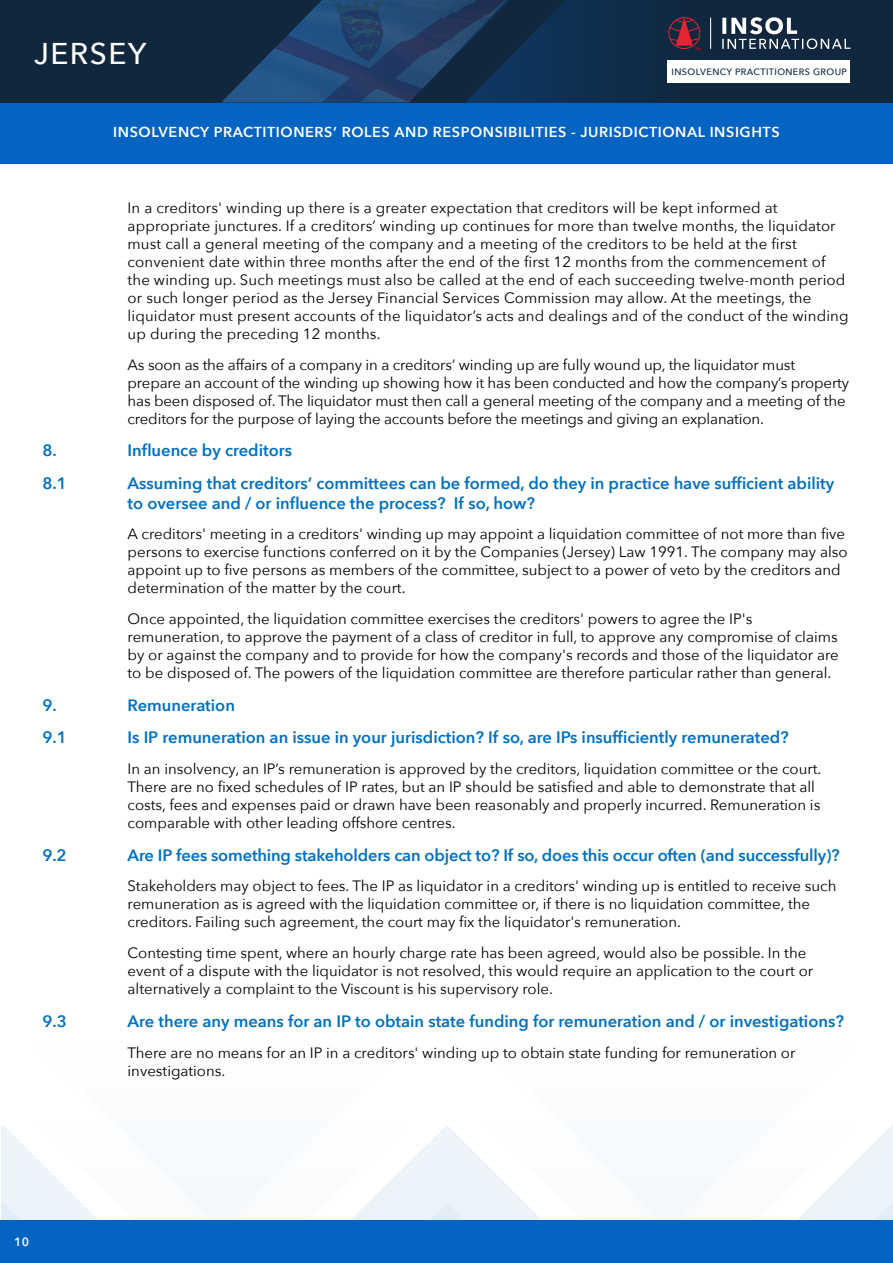
<style>
.page{position:relative;width:893px;height:1263px;background:#fff}
.page>*{position:absolute;margin:0;border:0;box-sizing:border-box;transform-origin:0 0}
.t1{font:500 30px "Avenir Next";letter-spacing:.05em;color:#fff}
.t2{font:600 16.5px/19.8px "Avenir Next";color:#0070c0}
.t3{font:15px/18px "Avenir Next";color:#000}
.t4{font:600 14.4px "Avenir Next";letter-spacing:.04em;color:#fff}
.t5{font:600 12px "Avenir Next";color:#fff}
.t6{font:500 9.15px "Avenir Next";letter-spacing:.04em;color:#11273d}
.t7{font:600 3.6px "Avenir Next";color:#e30520}
</style>
<div class="page">
<svg style="left:1px;top:1125px;width:892px;height:95px"></svg>
<div style="left:0;top:61px;width:893px;height:102px;background:#0563c1"></div>
<div style="left:0;top:0;width:893px;height:102px;background:#11273d"></div>
<div style="left:0;top:1220px;width:893px;height:43px;background:#0563c1"></div>
<hr style="left:710px;top:18px;width:1px;height:31px;background:#fff">
<svg style="left:722px;top:17px;width:128px;height:32px"></svg>
<div style="left:668px;top:17px;width:32px;height:32px;border:1px solid #e62432;border-radius:50%"></div>
<svg style="left:512px;top:0;width:187px;height:102px"></svg>
<div style="left:668px;top:60px;width:182px;height:23px;background:#fff"></div>
<img style="left:223px;top:0;width:289px;height:102px">
<h1 class="t1" style="left:34px;top:28px;width:114px">JERSEY</h1>
<p class="t7" style="left:695px;top:46px;width:7px">TM</p>
<p class="t6" style="left:672px;top:64px;width:177px">INSOLVENCY PRACTITIONERS GROUP</p>
<p class="t4" style="left:113px;top:119px;width:668px">INSOLVENCY PRACTITIONERS’ ROLES AND RESPONSIBILITIES - JURISDICTIONAL INSIGHTS</p>
<p class="t3" style="left:128px;top:198px;width:722px">In a creditors' winding up there is a greater expectation that creditors will be kept informed at appropriate junctures. If a creditors’ winding up continues for more than twelve months, the liquidator must call a general meeting of the company and a meeting of the creditors to be held at the first convenient date within three months after the end of the first 12 months from the commencement of the winding up. Such meetings must also be called at the end of each succeeding twelve-month period or such longer period as the Jersey Financial Services Commission may allow. At the meetings, the liquidator must present accounts of the liquidator’s acts and dealings and of the conduct of the winding up during the preceding 12 months.</p>
<p class="t3" style="left:128px;top:355px;width:723px">As soon as the affairs of a company in a creditors’ winding up are fully wound up, the liquidator must prepare an account of the winding up showing how it has been conducted and how the company’s property has been disposed of. The liquidator must then call a general meeting of the company and a meeting of the creditors for the purpose of laying the accounts before the meetings and giving an explanation.</p>
<p class="t2" style="left:43px;top:440px;width:16px">8.</p>
<p class="t2" style="left:128px;top:440px;width:166px">Influence by creditors</p>
<p class="t2" style="left:43px;top:473px;width:26px">8.1</p>
<p class="t2" style="left:128px;top:473px;width:708px">Assuming that creditors’ committees can be formed, do they in practice have sufficient ability to oversee and / or influence the process? If so, how?</p>
<p class="t3" style="left:128px;top:525px;width:722px">A creditors' meeting in a creditors' winding up may appoint a liquidation committee of not more than five persons to exercise functions conferred on it by the Companies (Jersey) Law 1991. The company may also appoint up to five persons as members of the committee, subject to a power of veto by the creditors and determination of the matter by the court.</p>
<p class="t3" style="left:128px;top:609px;width:713px">Once appointed, the liquidation committee exercises the creditors' powers to agree the IP's remuneration, to approve the payment of a class of creditor in full, to approve any compromise of claims by or against the company and to provide for how the company's records and those of the liquidator are to be disposed of. The powers of the liquidation committee are therefore particular rather than general.</p>
<p class="t2" style="left:43px;top:695px;width:16px">9.</p>
<p class="t2" style="left:128px;top:695px;width:109px">Remuneration</p>
<p class="t2" style="left:43px;top:727px;width:26px">9.1</p>
<p class="t2" style="left:128px;top:727px;width:663px">Is IP remuneration an issue in your jurisdiction? If so, are IPs insufficiently remunerated?</p>
<p class="t3" style="left:128px;top:759px;width:695px">In an insolvency, an IP’s remuneration is approved by the creditors, liquidation committee or the court.<br>There are no fixed schedules of IP rates, but an IP should be satisfied and able to demonstrate that all costs, fees and expenses paid or drawn have been reasonably and properly incurred. Remuneration is comparable with other leading offshore centres.</p>
<p class="t2" style="left:43px;top:844px;width:26px">9.2</p>
<p class="t2" style="left:128px;top:844px;width:714px">Are IP fees something stakeholders can object to? If so, does this occur often (and successfully)?</p>
<p class="t3" style="left:128px;top:876px;width:710px">Stakeholders may object to fees. The IP as liquidator in a creditors' winding up is entitled to receive such remuneration as is agreed with the liquidation committee or, if there is no liquidation committee, the creditors. Failing such agreement, the court may fix the liquidator's remuneration.</p>
<p class="t3" style="left:128px;top:943px;width:687px">Contesting time spent, where an hourly charge rate has been agreed, would also be possible. In the event of a dispute with the liquidator is not resolved, this would require an application to the court or alternatively a complaint to the Viscount is his supervisory role.</p>
<p class="t2" style="left:43px;top:1011px;width:26px">9.3</p>
<p class="t2" style="left:128px;top:1011px;width:718px">Are there any means for an IP to obtain state funding for remuneration and / or investigations?</p>
<p class="t3" style="left:128px;top:1043px;width:669px">There are no means for an IP in a creditors' winding up to obtain state funding for remuneration or investigations.</p>
<p class="t5" style="left:14px;top:1232px;width:17px">10</p>
</div>
